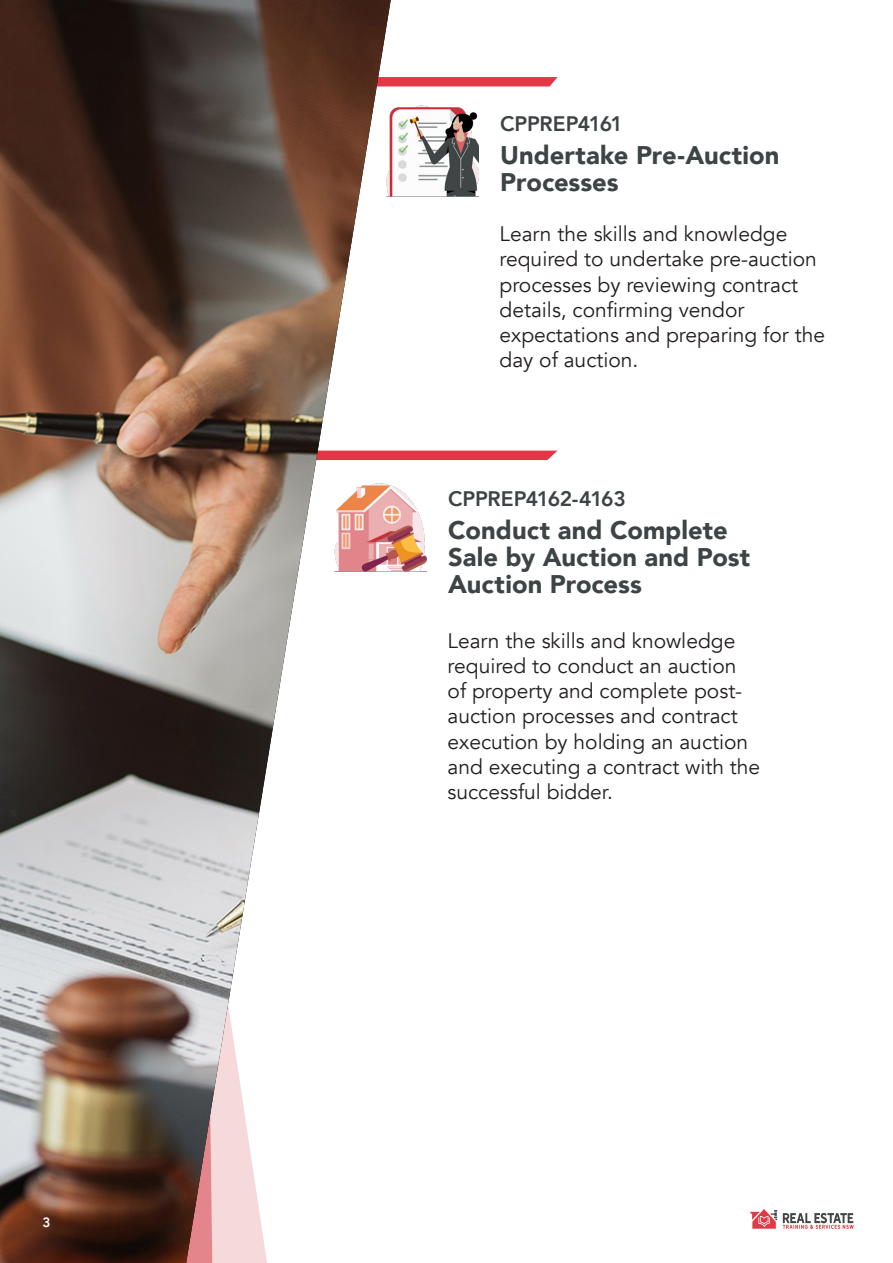
<style>
.page{position:relative;width:893px;height:1263px;background:#fff}
.page>*{position:absolute;margin:0;border:0;box-sizing:border-box;transform-origin:0 0}
.t1{font:900 25.5px/27px "Avenir";color:#3e4445}
.t2{font:21px/25.2px "Avenir";color:#231f20}
.t3{font:800 21px "Avenir";letter-spacing:-.015em;color:#3e4445}
.t4{font:800 13.5px "Avenir";color:#fff}
</style>
<div class="page">
<svg style="left:391px;top:77px;width:167px;height:9px;background:#e43d4a"></svg>
<svg style="left:391px;top:451px;width:166px;height:9px"></svg>
<img style="left:0;top:0;width:391px;height:1263px">
<svg style="left:783px;top:1213px;width:71px;height:16px"></svg>
<svg style="left:750px;top:1209px;width:27px;height:20px"></svg>
<img style="left:386px;top:104px;width:93px;height:93px">
<img style="left:334px;top:479px;width:93px;height:93px">
<p class="t4" style="left:42px;top:1212px;width:9px">3</p>
<p class="t3" style="left:500px;top:107px;width:124px">CPPREP4161</p>
<p class="t1" style="left:500px;top:140px;width:281px">Undertake Pre-Auction<br>Processes</p>
<p class="t2" style="left:500px;top:222px;width:327px">Learn the skills and knowledge required to undertake pre-auction processes by reviewing contract details, confirming vendor expectations and preparing for the day of auction.</p>
<p class="t3" style="left:448px;top:482px;width:179px">CPPREP4162-4163</p>
<p class="t1" style="left:448px;top:515px;width:304px">Conduct and Complete<br>Sale by Auction and Post<br>Auction Process</p>
<p class="t2" style="left:448px;top:628px;width:314px">Learn the skills and knowledge required to conduct an auction of property and complete post&shy;auction processes and contract execution by holding an auction and executing a contract with the successful bidder.</p>
</div>
